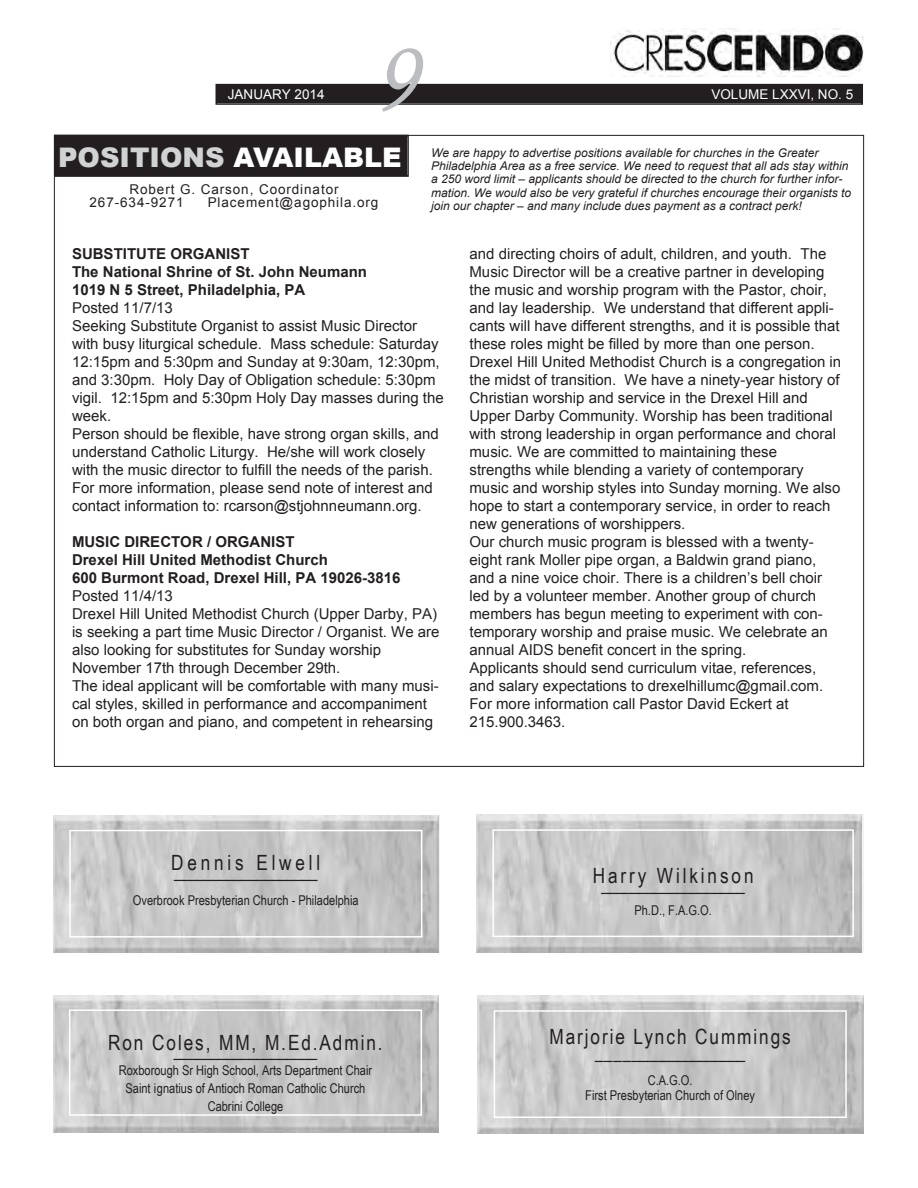
<style>
.page{position:relative;width:918px;height:1188px;background:#fff}
.page>*{position:absolute;margin:0;border:0;box-sizing:border-box;transform-origin:0 0}
.t1{font:italic 90px "Calisto";color:#bcbdc0}
.t2{font:900 27px "Arial";color:#d1d2d4}
.t3{font:21px "Arial Narrow";letter-spacing:.09em;color:#231f20}
.t4{font:21px "Arial Narrow";letter-spacing:.135em;color:#231f20}
.t5{font:21px "Arial Narrow";letter-spacing:.18em;color:#231f20}
.t6{font:15px/18px "Arial";color:#231f20}
.t7{font:700 15px/18px "Arial";color:#231f20}
.t8{font:13.5px/18px "Arial Narrow";color:#231f20;text-align:center}
.t9{font:13.5px/13.5px "Arial";letter-spacing:.065em;color:#231f20}
.t10{font:13.5px "Arial";color:#fff}
.t11{font:italic 12px/13.4px "Arial";color:#231f20}
.s1{color:#fff}
</style>
<div class="page">
<div style="left:217px;top:85px;width:645px;height:18px;background:#231f20"></div>
<div style="left:216px;top:84px;width:647px;height:21px;border:2px solid #231f20"></div>
<img style="left:613px;top:29px;width:251px;height:48px">
<div style="left:56px;top:136px;width:351px;height:39px;background:#231f20"></div>
<div style="left:54px;top:135px;width:355px;height:42px;border:2px solid #231f20"></div>
<img style="left:53px;top:995px;width:385px;height:137px">
<div style="left:69px;top:1009px;width:353px;height:107px;border:2px solid #fff"></div>
<img style="left:53px;top:815px;width:386px;height:138px">
<div style="left:69px;top:830px;width:353px;height:108px;border:2px solid #fff"></div>
<img style="left:478px;top:996px;width:385px;height:137px">
<div style="left:494px;top:1010px;width:353px;height:108px;border:2px solid #fff"></div>
<img style="left:476px;top:815px;width:386px;height:137px">
<div style="left:492px;top:829px;width:362px;height:108px;border:2px solid #fff"></div>
<p class="t10" style="left:228px;top:86px;width:98px">JANUARY 2014</p>
<h1 class="t1" style="left:377px;top:28px;width:44px">9</h1>
<p class="t10" style="left:711px;top:86px;width:143px">VOLUME LXXVI, NO. 5</p>
<h2 class="t2" style="left:58px;top:138px;width:345px">POSITIONS <span class="s1">AVAILABLE</span></h2>
<p class="t9" style="left:90px;top:182px;width:251px;text-indent:40px">Robert G. Carson, Coordinator<br>267-634-9271</p>
<p class="t9" style="left:208px;top:196px;width:172px">Placement@agophila.org</p>
<p class="t11" style="left:431px;top:146px;width:422px">We are happy to advertise positions available for churches in the Greater Philadelphia Area as a free service. We need to request that all ads stay within a 250 word limit – applicants should be directed to the church for further infor&shy;mation. We would also be very grateful if churches encourage their organists to join our chapter – and many include dues payment as a contract perk!</p>
<p class="t7" style="left:72px;top:245px;width:297px">SUBSTITUTE ORGANIST<br>The National Shrine of St. John Neumann<br>1019 N 5 Street, Philadelphia, PA</p>
<p class="t6" style="left:72px;top:298px;width:373px">Posted 11/7/13<br>Seeking Substitute Organist to assist Music Director with busy liturgical schedule. Mass schedule: Saturday 12:15pm and 5:30pm and Sunday at 9:30am, 12:30pm, and 3:30pm. Holy Day of Obligation schedule: 5:30pm vigil. 12:15pm and 5:30pm Holy Day masses during the week.<br>Person should be flexible, have strong organ skills, and understand Catholic Liturgy. He/she will work closely with the music director to fulfill the needs of the parish.<br>For more information, please send note of interest and contact information to: rcarson@stjohnneumann.org.</p>
<p class="t7" style="left:72px;top:533px;width:330px">MUSIC DIRECTOR / ORGANIST<br>Drexel Hill United Methodist Church<br>600 Burmont Road, Drexel Hill, PA 19026-3816</p>
<p class="t6" style="left:72px;top:586px;width:369px">Posted 11/4/13<br>Drexel Hill United Methodist Church (Upper Darby, PA) is seeking a part time Music Director / Organist. We are also looking for substitutes for Sunday worship November 17th through December 29th.<br>The ideal applicant will be comfortable with many musi&shy;cal styles, skilled in performance and accompaniment on both organ and piano, and competent in rehearsing</p>
<p class="t6" style="left:470px;top:244px;width:373px">and directing choirs of adult, children, and youth. The Music Director will be a creative partner in developing the music and worship program with the Pastor, choir, and lay leadership. We understand that different appli&shy;cants will have different strengths, and it is possible that these roles might be filled by more than one person.<br>Drexel Hill United Methodist Church is a congregation in the midst of transition. We have a ninety-year history of Christian worship and service in the Drexel Hill and Upper Darby Community. Worship has been traditional with strong leadership in organ performance and choral music. We are committed to maintaining these strengths while blending a variety of contemporary music and worship styles into Sunday morning. We also hope to start a contemporary service, in order to reach new generations of worshippers.<br>Our church music program is blessed with a twenty&shy;eight rank Moller pipe organ, a Baldwin grand piano, and a nine voice choir. There is a children’s bell choir led by a volunteer member. Another group of church members has begun meeting to experiment with con&shy;temporary worship and praise music. We celebrate an annual AIDS benefit concert in the spring.<br>Applicants should send curriculum vitae, references, and salary expectations to drexelhillumc@gmail.com.<br>For more information call Pastor David Eckert at 215.900.3463.</p>
<h3 class="t5" style="left:171px;top:847px;width:151px">Dennis Elwell</h3>
<p class="t6" style="left:174px;top:863px;width:145px">___________________</p>
<p class="t8" style="left:133px;top:890px;width:227px">Overbrook Presbyterian Church - Philadelphia</p>
<h3 class="t3" style="left:108px;top:1027px;width:276px">Ron Coles, MM, M.Ed.Admin.</h3>
<p class="t6" style="left:174px;top:1043px;width:145px">___________________</p>
<p class="t8" style="left:119px;top:1061px;width:255px">Roxborough Sr High School, Arts Department Chair<br>Saint ignatius of Antioch Roman Catholic Church<br>Cabrini College</p>
<h3 class="t4" style="left:593px;top:860px;width:162px">Harry Wilkinson</h3>
<p class="t6" style="left:601px;top:876px;width:145px">___________________</p>
<p class="t8" style="left:634px;top:900px;width:79px">Ph.D., F.A.G.O.</p>
<h3 class="t3" style="left:549px;top:1022px;width:243px">Marjorie Lynch Cummings</h3>
<p class="t6" style="left:595px;top:1045px;width:152px">___________________</p>
<p class="t8" style="left:585px;top:1072px;width:171px;line-height:15px">C.A.G.O.<br>First Presbyterian Church of Olney</p>
</div>
